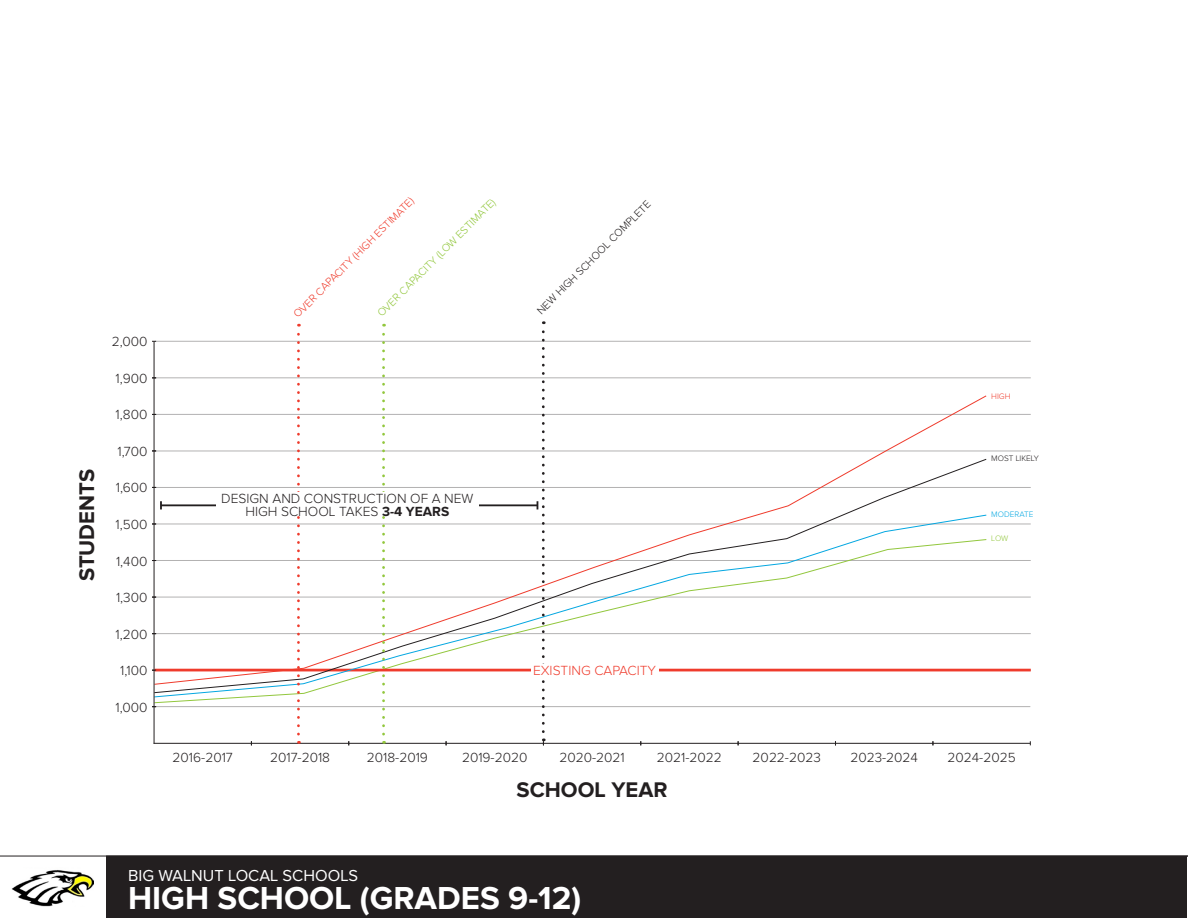
<style>
.page{position:relative;width:1188px;height:918px;background:#fff}
.page>*{position:absolute;margin:0;border:0;box-sizing:border-box;transform-origin:0 0}
.t1{font:700 33px "Proxima Nova";color:#fff}
.t2{font:700 21.9px "Proxima Nova";color:#231f20}
.t3{font:16.5px "Proxima Nova";color:#fff}
.t4{font:300 13.8px/12.8px "Proxima Nova";color:#231f20;text-align:center}
.t5{font:300 13.8px "Proxima Nova";color:#ef3b2c}
.t6{font:300 10.95px "Proxima Nova";color:#ef3b2c}
.t7{font:300 10.95px "Proxima Nova";color:#92c73d}
.t8{font:300 10.95px "Proxima Nova";color:#231f20}
.t9{font:300 8.25px "Proxima Nova";color:#231f20}
.t10{font:300 8.25px "Proxima Nova";color:#04a7e1}
.t11{font:300 8.25px "Proxima Nova";color:#ef3b2c}
.t12{font:300 8.25px "Proxima Nova";color:#92c73d}
.s1{font-weight:700}
</style>
<div class="page">
<div style="left:1px;top:856px;width:1186px;height:62px;background:#231f20"></div>
<img style="left:11px;top:868px;width:83px;height:39px">
<hr style="left:446px;top:743px;width:97px;height:1px;background:#231f20">
<hr style="left:251px;top:743px;width:98px;height:1px;background:#231f20">
<hr style="left:641px;top:743px;width:97px;height:1px;background:#231f20">
<hr style="left:836px;top:743px;width:97px;height:1px;background:#231f20">
<hr style="left:154px;top:743px;width:97px;height:1px;background:#231f20">
<hr style="left:543px;top:743px;width:98px;height:1px;background:#231f20">
<hr style="left:349px;top:743px;width:97px;height:1px;background:#231f20">
<hr style="left:738px;top:743px;width:97px;height:1px;background:#231f20">
<hr style="left:933px;top:743px;width:97px;height:1px;background:#231f20">
<hr style="left:154px;top:707px;width:1px;height:37px;background:#231f20">
<hr style="left:154px;top:378px;width:1px;height:36px;background:#231f20">
<hr style="left:154px;top:341px;width:1px;height:37px;background:#231f20">
<hr style="left:155px;top:706px;width:875px;height:1px;background:#231f20">
<hr style="left:155px;top:633px;width:876px;height:1px;background:#231f20">
<hr style="left:155px;top:597px;width:876px;height:1px;background:#231f20">
<hr style="left:155px;top:560px;width:876px;height:1px;background:#231f20">
<hr style="left:155px;top:524px;width:876px;height:1px;background:#231f20">
<hr style="left:155px;top:487px;width:876px;height:1px;background:#231f20">
<hr style="left:155px;top:451px;width:876px;height:1px;background:#231f20">
<hr style="left:155px;top:414px;width:876px;height:1px;background:#231f20">
<hr style="left:155px;top:378px;width:876px;height:1px;background:#231f20">
<hr style="left:155px;top:341px;width:876px;height:1px;background:#231f20">
<hr style="left:155px;top:669px;width:876px;height:2px;background:#ef3b2c">
<svg style="left:153px;top:395px;width:834px;height:290px"></svg>
<hr style="left:154px;top:670px;width:1px;height:37px;background:#231f20">
<svg style="left:382px;top:324px;width:3px;height:410px"></svg>
<svg style="left:297px;top:324px;width:3px;height:410px"></svg>
<hr style="left:161px;top:504px;width:376px;height:2px;background:#231f20">
<svg style="left:160px;top:501px;width:2px;height:8px"></svg>
<div style="left:216px;top:492px;width:263px;height:24px;background:#fff"></div>
<svg style="left:537px;top:321px;width:8px;height:411px"></svg>
<div style="left:531px;top:664px;width:127px;height:14px;background:#fff"></div>
<h2 class="t2" style="left:77px;top:581px;width:114px;rotate:-90deg">STUDENTS</h2>
<p class="t4" style="left:112px;top:336px;width:37px">2,000</p>
<p class="t4" style="left:115px;top:373px;width:33px">1,900</p>
<p class="t4" style="left:116px;top:409px;width:33px">1,800</p>
<p class="t4" style="left:117px;top:446px;width:31px">1,700</p>
<p class="t4" style="left:116px;top:482px;width:33px">1,600</p>
<p class="t4" style="left:115px;top:519px;width:33px">1,500</p>
<p class="t4" style="left:116px;top:555px;width:33px">1,400</p>
<p class="t4" style="left:116px;top:592px;width:33px">1,300</p>
<p class="t4" style="left:115px;top:628px;width:33px">1,200</p>
<p class="t4" style="left:120px;top:665px;width:29px">1,100</p>
<p class="t4" style="left:116px;top:701px;width:33px">1,000</p>
<p class="t6" style="left:292px;top:312px;width:167px;rotate:-45deg">OVER CAPACITY (HIGH ESTIMATE)</p>
<p class="t7" style="left:376px;top:311px;width:164px;rotate:-45deg">OVER CAPACITY (LOW ESTIMATE)</p>
<p class="t8" style="left:535px;top:309px;width:157px;rotate:-45deg">NEW HIGH SCHOOL COMPLETE</p>
<p class="t4" style="left:221px;top:493px;width:254px">DESIGN AND CONSTRUCTION OF A NEW<br>HIGH SCHOOL TAKES <span class="s1">3-4 YEARS</span></p>
<p class="t5" style="left:533px;top:664px;width:125px">EXISTING CAPACITY</p>
<p class="t11" style="left:991px;top:392px;width:21px">HIGH</p>
<p class="t9" style="left:991px;top:455px;width:49px">MOST LIKELY</p>
<p class="t10" style="left:991px;top:511px;width:44px">MODERATE</p>
<p class="t12" style="left:991px;top:535px;width:18px">LOW</p>
<p class="t4" style="left:173px;top:751px;width:62px">2016-2017</p>
<p class="t4" style="left:270px;top:751px;width:61px">2017-2018</p>
<p class="t4" style="left:367px;top:751px;width:63px">2018-2019</p>
<p class="t4" style="left:462px;top:751px;width:67px">2019-2020</p>
<p class="t4" style="left:559px;top:751px;width:67px">2020-2021</p>
<p class="t4" style="left:657px;top:751px;width:67px">2021-2022</p>
<p class="t4" style="left:753px;top:751px;width:70px">2022-2023</p>
<p class="t4" style="left:850px;top:751px;width:69px">2023-2024</p>
<p class="t4" style="left:948px;top:751px;width:70px">2024-2025</p>
<h2 class="t2" style="left:517px;top:780px;width:153px">SCHOOL YEAR</h2>
<p class="t3" style="left:128px;top:868px;width:231px">BIG WALNUT LOCAL SCHOOLS</p>
<h1 class="t1" style="left:128px;top:883px;width:455px">HIGH SCHOOL (GRADES 9-12)</h1>
</div>
